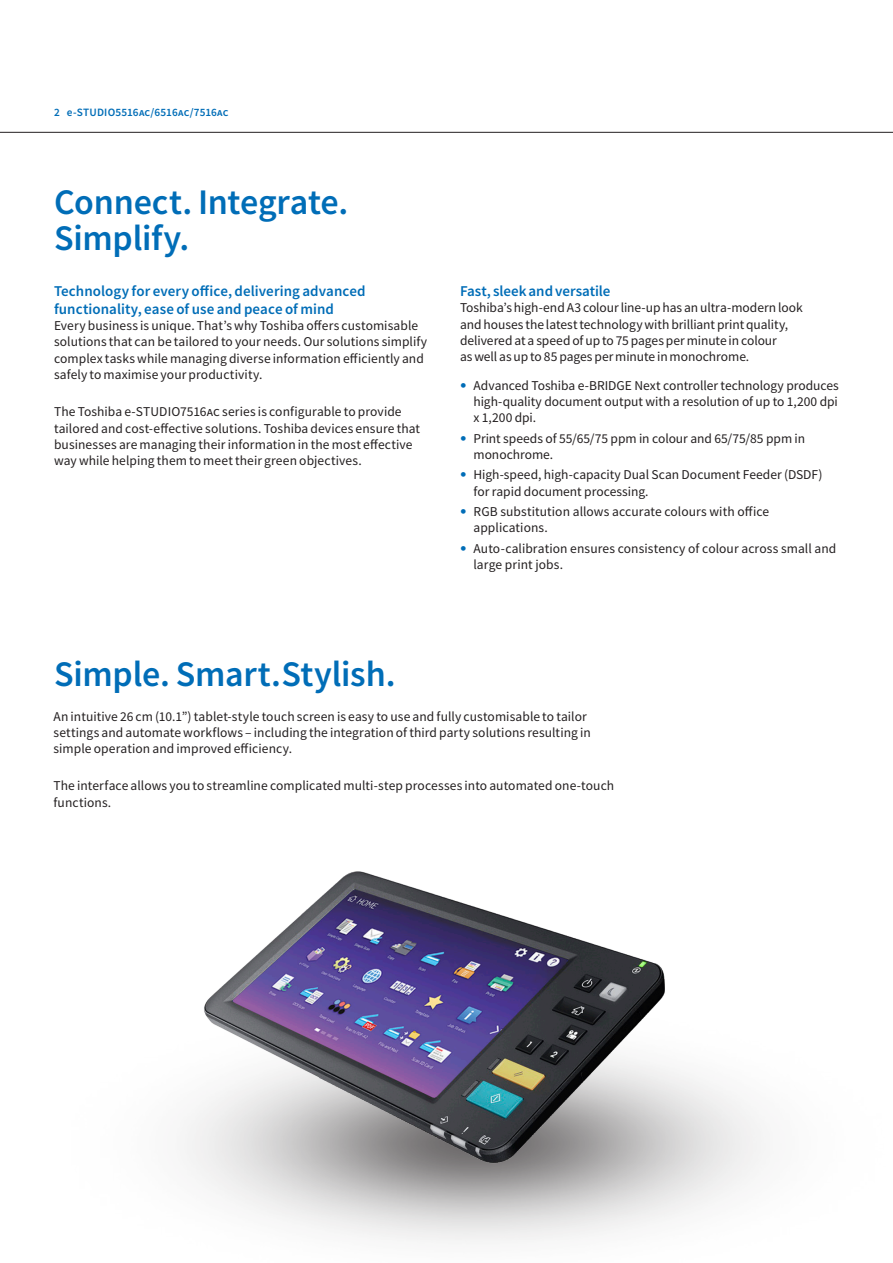
<style>
.page{position:relative;width:893px;height:1263px;background:#fff}
.page>*{position:absolute;margin:0;border:0;box-sizing:border-box;transform-origin:0 0}
.Section_title_gradie{font:500 36px "Toshiba Sans";letter-spacing:-.005em;color:#006db7}
.Sub_heading_level_1{font:500 15px/18px "Toshiba Sans";letter-spacing:.005em;color:#006db7}
.Main_text_BLACK{font:13.5px/16.2px "Toshiba Sans";letter-spacing:.005em;color:#231f20}
.t1{font:500 11.25px "Toshiba Sans";letter-spacing:.015em;color:#006db7}
.s1{font-family:"Helvetica Neue LT Pro";font-weight:900;font-size:19.5px;color:#006db7}
</style>
<div class="page">
<hr style="left:0;top:132px;width:893px;height:1px;background:#231f20">
<img style="left:141px;top:871px;width:569px;height:339px">
<p class="t1" style="left:54px;top:104px;width:176px">2 e-STUDIO5516ac/6516ac/7516ac</p>
<p class="Section_title_gradie" style="left:54px;top:178px;width:296px">Connect. Integrate.</p>
<p class="Section_title_gradie" style="left:54px;top:214px;width:137px">Simplify.</p>
<p class="Sub_heading_level_1" style="left:54px;top:282px;width:313px">Technology for every office, delivering advanced functionality, ease of use and peace of mind</p>
<p class="Main_text_BLACK" style="left:54px;top:318px;width:375px">Every business is unique. That’s why Toshiba offers customisable solutions that can be tailored to your needs. Our solutions simplify complex tasks while managing diverse information efficiently and safely to maximise your productivity.</p>
<p class="Main_text_BLACK" style="left:54px;top:404px;width:368px">The Toshiba e-STUDIO7516ac series is configurable to provide tailored and cost-effective solutions. Toshiba devices ensure that businesses are managing their information in the most effective way while helping them to meet their green objectives.</p>
<p class="Sub_heading_level_1" style="left:460px;top:282px;width:152px">Fast, sleek and versatile</p>
<p class="Main_text_BLACK" style="left:460px;top:300px;width:344px">Toshiba’s high-end A3 colour line-up has an ultra-modern look and houses the latest technology with brilliant print quality, delivered at a speed of up to 75 pages per minute in colour<br>as well as up to 85 pages per minute in monochrome.</p>
<p class="Main_text_BLACK" style="left:473px;top:377px;width:367px;text-align:justify;text-indent:-14px"><span class="s1">·</span> Advanced Toshiba e-BRIDGE Next controller technology produces high-quality document output with a resolution of up to 1,200 dpi x 1,200 dpi.</p>
<p class="Main_text_BLACK" style="left:473px;top:430px;width:333px;text-indent:-14px"><span class="s1">·</span> Print speeds of 55/65/75 ppm in colour and 65/75/85 ppm in monochrome.</p>
<p class="Main_text_BLACK" style="left:473px;top:467px;width:350px;text-indent:-14px"><span class="s1">·</span> High-speed, high-capacity Dual Scan Document Feeder (DSDF) for rapid document processing.</p>
<p class="Main_text_BLACK" style="left:473px;top:503px;width:297px;text-indent:-14px"><span class="s1">·</span> RGB substitution allows accurate colours with office applications.</p>
<p class="Main_text_BLACK" style="left:473px;top:540px;width:364px;text-indent:-14px"><span class="s1">·</span> Auto-calibration ensures consistency of colour across small and large print jobs.</p>
<p class="Section_title_gradie" style="left:54px;top:650px;width:343px">Simple. Smart.Stylish.</p>
<p class="Main_text_BLACK" style="left:54px;top:708px;width:539px">An intuitive 26 cm (10.1”) tablet-style touch screen is easy to use and fully customisable to tailor settings and automate workflows – including the integration of third party solutions resulting in simple operation and improved efficiency.</p>
<p class="Main_text_BLACK" style="left:54px;top:778px;width:562px">The interface allows you to streamline complicated multi-step processes into automated one-touch functions.</p>
</div>
